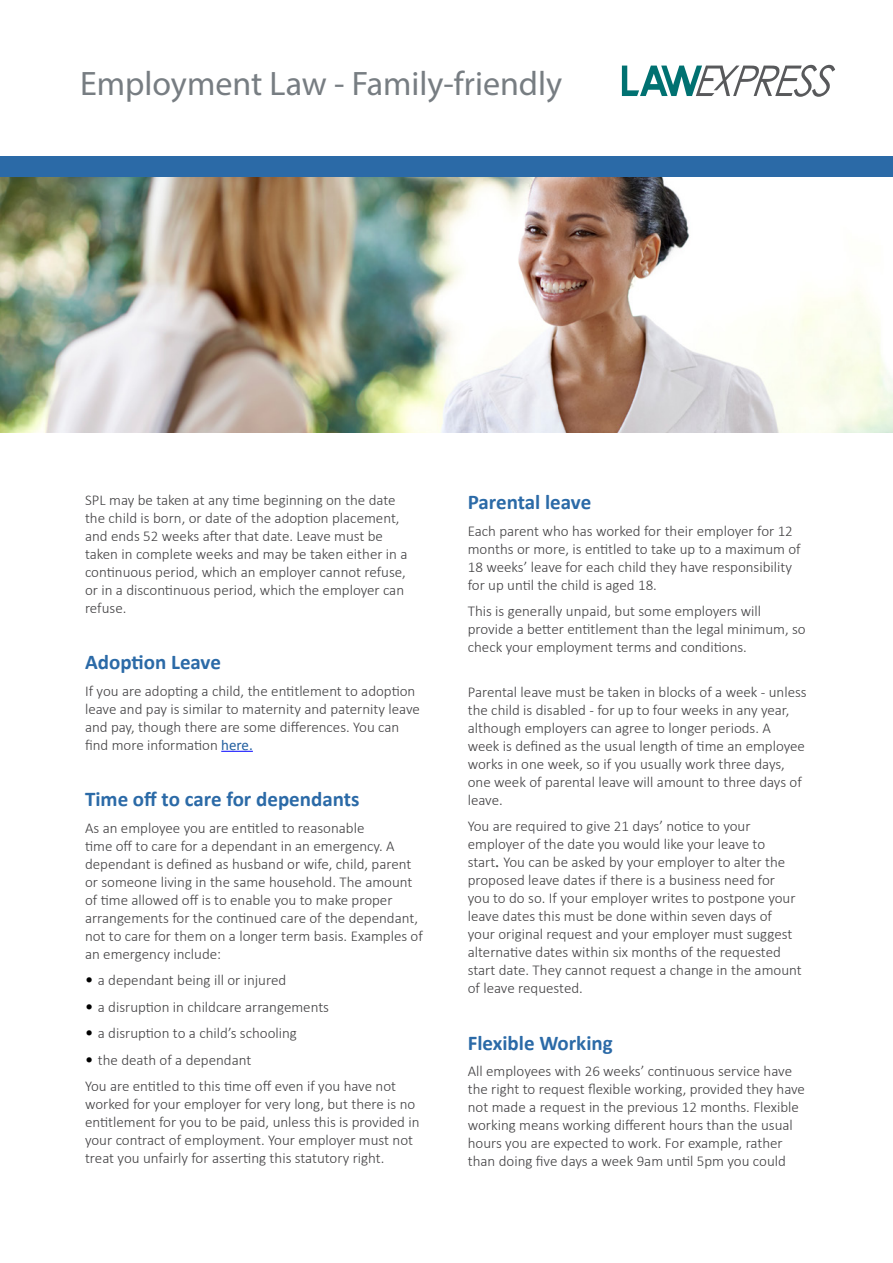
<style>
.page{position:relative;width:893px;height:1263px;background:#fff}
.page>*{position:absolute;margin:0;border:0;box-sizing:border-box;transform-origin:0 0}
.t1{font:34.05px "Myriad Pro";color:#777d82}
.t2{font:700 21px "Calibri";color:#2b6aa7}
.t3{font:300 15px/18px "Calibri";color:#414042}
.s1{font-weight:400;color:#215e9e}
.s2{font-weight:400;font-size:16.5px;color:#000}
.s3{font-family:"Minion Pro";font-weight:400;font-size:18px}
</style>
<div class="page">
<hr style="left:221px;top:751px;width:32px;height:1px;background:#00f">
<div style="left:0;top:156px;width:893px;height:23px;background:#2b6aa7"></div>
<img style="left:0;top:178px;width:893px;height:255px">
<svg style="left:622px;top:65px;width:213px;height:32px"></svg>
<h1 class="t1" style="left:80px;top:62px;width:484px">Employment Law - Family-friendly</h1>
<p class="t3" style="left:85px;top:490px;width:324px">SPL may be taken at any time beginning on the date the child is born, or date of the adoption placement, and ends 52 weeks after that date. Leave must be taken in complete weeks and may be taken either in a continuous period, which an employer cannot refuse, or in a discontinuous period, which the employer can refuse.</p>
<h2 class="t2" style="left:85px;top:649px;width:137px">Adoption Leave</h2>
<p class="t3" style="left:85px;top:681px;width:336px">If you are adopting a child, the entitlement to adoption leave and pay is similar to maternity and paternity leave and pay, though there are some differences. You can find more information <span class="s1">here.</span></p>
<h2 class="t2" style="left:85px;top:786px;width:276px">Time off to care for dependants</h2>
<p class="t3" style="left:85px;top:818px;width:339px">As an employee you are entitled to reasonable<br>time off to care for a dependant in an emergency. A dependant is defined as husband or wife, child, parent or someone living in the same household. The amount of time allowed off is to enable you to make proper arrangements for the continued care of the dependant, not to care for them on a longer term basis. Examples of an emergency include:</p>
<p class="t3" style="left:85px;top:970px;width:203px"><span class="s2">•</span> a dependant being ill or injured</p>
<p class="t3" style="left:85px;top:997px;width:246px"><span class="s2">•</span> a disruption in childcare arrangements</p>
<p class="t3" style="left:85px;top:1023px;width:213px"><span class="s2">•</span> a disruption to a child’s schooling</p>
<p class="t3" style="left:85px;top:1046px;width:313px;line-height:26.5px"><span class="s2">•</span> the death of a dependant<br>You are entitled to this time off even if you have not</p>
<p class="t3" style="left:85px;top:1094px;width:336px">worked for your employer for very long, but there is no entitlement for you to be paid, unless this is provided in your contract of employment. Your employer must not treat you unfairly for asserting this statutory right.</p>
<h2 class="t2" style="left:468px;top:489px;width:125px">Parental leave</h2>
<p class="t3" style="left:468px;top:521px;width:334px">Each parent who has worked for their employer for 12 months or more, is entitled to take up to a maximum of 18 weeks’ leave for each child they have responsibility for up until the child is aged 18.</p>
<p class="t3" style="left:468px;top:601px;width:339px">This is generally unpaid, but some employers will provide a better entitlement than the legal minimum, so check your employment terms and conditions.</p>
<p class="t3" style="left:468px;top:682px;width:340px">Parental leave must be taken in blocks of a week - unless the child is disabled - for up to four weeks in any year, although employers can agree to longer periods. A<br>week is defined as the usual length of time an employee works in one week, so if you usually work three days, one week of parental leave will amount to three days of leave.</p>
<p class="t3" style="left:468px;top:816px;width:335px">You are required to give 21 days’ notice to your employer of the date you would like your leave to<br>start<span class="s3">.</span> You can be asked by your employer to alter the proposed leave dates if there is a business need for<br>you to do so. If your employer writes to postpone your leave dates this must be done within seven days of your original request and your employer must suggest alternative dates within six months of the requested start date. They cannot request a change in the amount of leave requested.</p>
<h2 class="t2" style="left:468px;top:1029px;width:147px">Flexible Working</h2>
<p class="t3" style="left:468px;top:1061px;width:339px">All employees with 26 weeks’ continuous service have the right to request flexible working, provided they have not made a request in the previous 12 months. Flexible working means working different hours than the usual hours you are expected to work. For example, rather than doing five days a week 9am until 5pm you could</p>
</div>
